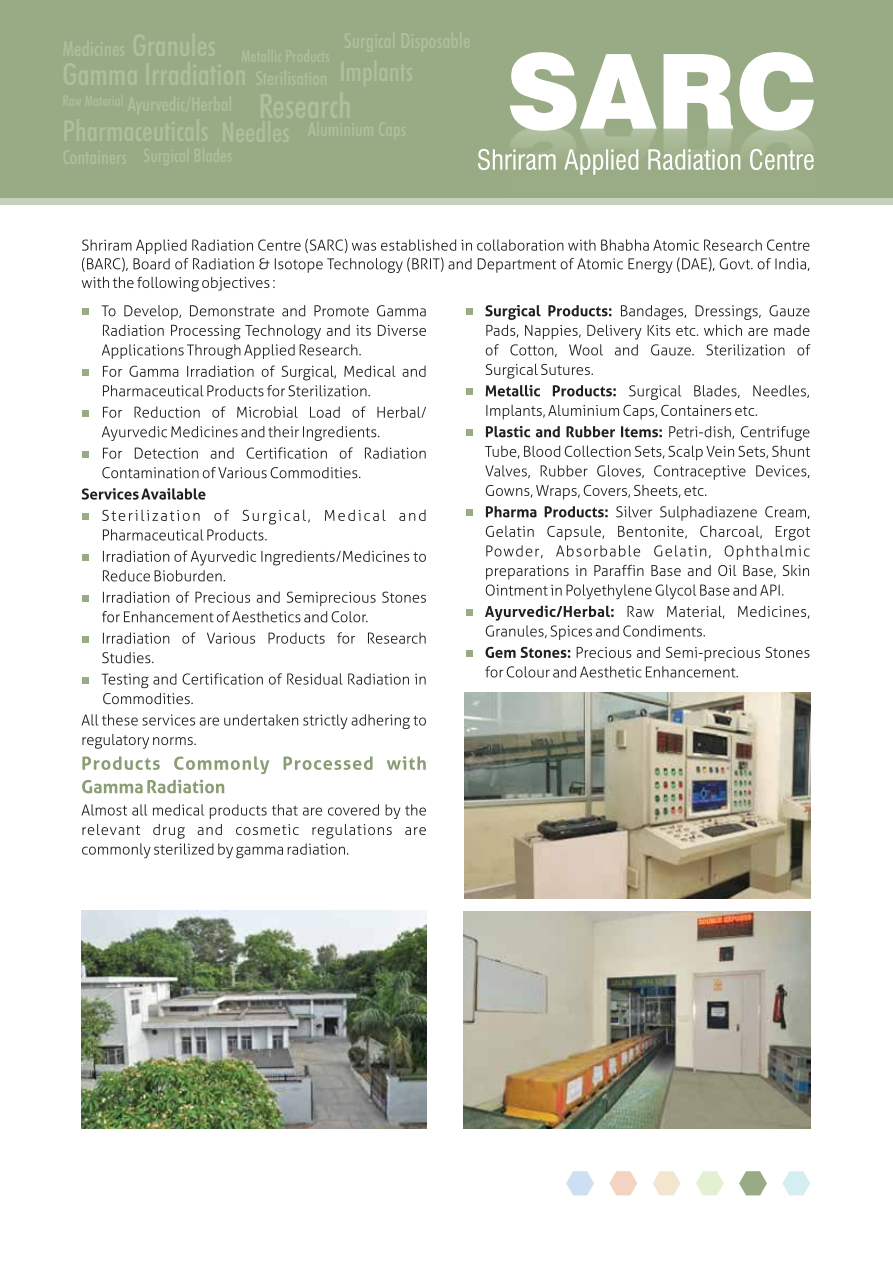
<style>
.page{position:relative;width:893px;height:1263px;background:#fff}
.page>*{position:absolute;margin:0;border:0;box-sizing:border-box;transform-origin:0 0}
.t1{font:500 condensed 34.2px "Futura BT";color:#afbf9f}
.t2{font:500 condensed 30.75px "Futura BT";color:#afbf9f}
.t3{font:500 condensed 28.95px "Futura BT";color:#afbf9f}
.t4{font:500 condensed 27.45px "Futura BT";color:#afbf9f}
.t5{font:500 condensed 21px "Futura BT";color:#afbf9f}
.t6{font:500 condensed 19.65px "Futura BT";color:#afbf9f}
.t7{font:500 condensed 19.35px "Futura BT";color:#afbf9f}
.t8{font:500 condensed 18.75px "Futura BT";color:#afbf9f}
.t9{font:500 condensed 17.1px "Futura BT";color:#afbf9f}
.t10{font:500 condensed 15px "Futura BT";color:#afbf9f}
.s1{font-size:30.15px}
.s2{font-size:19.5px}
.s3{font-size:28.05px}
</style>
<div class="page">
<img style="left:81px;top:910px;width:346px;height:219px">
<svg style="left:82px;top:239px;width:727px;height:53px"></svg>
<div style="left:82px;top:308px;width:7px;height:7px;background:#99ab84"></div>
<svg style="left:102px;top:305px;width:324px;height:54px"></svg>
<div style="left:82px;top:369px;width:7px;height:7px;background:#99ab84"></div>
<svg style="left:103px;top:365px;width:322px;height:31px"></svg>
<div style="left:82px;top:410px;width:7px;height:7px;background:#99ab84"></div>
<svg style="left:103px;top:406px;width:323px;height:12px"></svg>
<svg style="left:102px;top:426px;width:277px;height:15px"></svg>
<div style="left:82px;top:451px;width:7px;height:7px;background:#99ab84"></div>
<svg style="left:103px;top:447px;width:323px;height:12px"></svg>
<svg style="left:102px;top:467px;width:258px;height:11px"></svg>
<svg style="left:82px;top:488px;width:123px;height:12px"></svg>
<div style="left:82px;top:513px;width:7px;height:7px;background:#99ab84"></div>
<svg style="left:102px;top:510px;width:323px;height:30px"></svg>
<div style="left:82px;top:554px;width:7px;height:7px;background:#99ab84"></div>
<svg style="left:103px;top:550px;width:323px;height:31px"></svg>
<div style="left:82px;top:595px;width:7px;height:7px;background:#99ab84"></div>
<svg style="left:102px;top:591px;width:324px;height:31px"></svg>
<div style="left:82px;top:636px;width:7px;height:7px;background:#99ab84"></div>
<svg style="left:103px;top:632px;width:323px;height:12px"></svg>
<svg style="left:102px;top:652px;width:51px;height:11px"></svg>
<div style="left:82px;top:677px;width:7px;height:7px;background:#99ab84"></div>
<svg style="left:102px;top:673px;width:324px;height:31px"></svg>
<svg style="left:81px;top:714px;width:345px;height:35px"></svg>
<svg style="left:82px;top:756px;width:344px;height:18px"></svg>
<svg style="left:82px;top:780px;width:142px;height:13px"></svg>
<svg style="left:81px;top:804px;width:345px;height:54px"></svg>
<div style="left:466px;top:308px;width:7px;height:7px;background:#99ab84"></div>
<svg style="left:485px;top:305px;width:325px;height:52px"></svg>
<svg style="left:486px;top:364px;width:107px;height:15px"></svg>
<div style="left:466px;top:388px;width:7px;height:7px;background:#99ab84"></div>
<svg style="left:486px;top:385px;width:323px;height:34px"></svg>
<div style="left:466px;top:429px;width:7px;height:7px;background:#99ab84"></div>
<svg style="left:485px;top:426px;width:325px;height:73px"></svg>
<div style="left:466px;top:509px;width:7px;height:7px;background:#99ab84"></div>
<svg style="left:486px;top:506px;width:324px;height:93px"></svg>
<div style="left:466px;top:609px;width:7px;height:7px;background:#99ab84"></div>
<svg style="left:485px;top:606px;width:324px;height:34px"></svg>
<div style="left:466px;top:650px;width:6px;height:7px;background:#99ab84"></div>
<svg style="left:485px;top:647px;width:324px;height:30px"></svg>
<img style="left:465px;top:692px;width:345px;height:207px">
<img style="left:463px;top:911px;width:347px;height:218px">
<div style="left:0;top:0;width:893px;height:198px;background:#99ab84"></div>
<img style="left:510px;top:131px;width:303px;height:18px">
<svg style="left:478px;top:149px;width:336px;height:26px"></svg>
<svg style="left:510px;top:52px;width:304px;height:79px"></svg>
<div style="left:0;top:198px;width:893px;height:7px;background:#c6d1bb"></div>
<svg style="left:566px;top:1171px;width:28px;height:24px"></svg>
<svg style="left:609px;top:1171px;width:28px;height:24px"></svg>
<svg style="left:653px;top:1171px;width:27px;height:24px"></svg>
<svg style="left:696px;top:1171px;width:28px;height:24px"></svg>
<svg style="left:739px;top:1171px;width:28px;height:24px"></svg>
<svg style="left:782px;top:1171px;width:28px;height:24px"></svg>
<p class="t5" style="left:344px;top:28px;width:128px">Surgical Disposable</p>
<p class="t5" style="left:62px;top:36px;width:155px">Medicines <span class="s1">Granules</span></p>
<p class="t9" style="left:241px;top:45px;width:90px">Metallic Products</p>
<h3 class="t4" style="left:339px;top:54px;width:75px">Implants</h3>
<p class="t7" style="left:308px;top:117px;width:100px">Aluminium Caps</p>
<h2 class="t2" style="left:62px;top:55px;width:267px">Gamma Irradiation <span class="s2">Sterilisation</span></h2>
<h1 class="t1" style="left:258px;top:86px;width:95px">Research</h1>
<p class="t10" style="left:62px;top:91px;width:63px">Raw Material</p>
<p class="t6" style="left:127px;top:92px;width:107px">Ayurvedic/Herbal</p>
<h3 class="t3" style="left:62px;top:113px;width:229px">Pharmaceuticals <span class="s3">Needles</span></h3>
<p class="t6" style="left:62px;top:145px;width:66px">Containers</p>
<p class="t8" style="left:143px;top:144px;width:91px">Surgical Blades</p>
</div>
